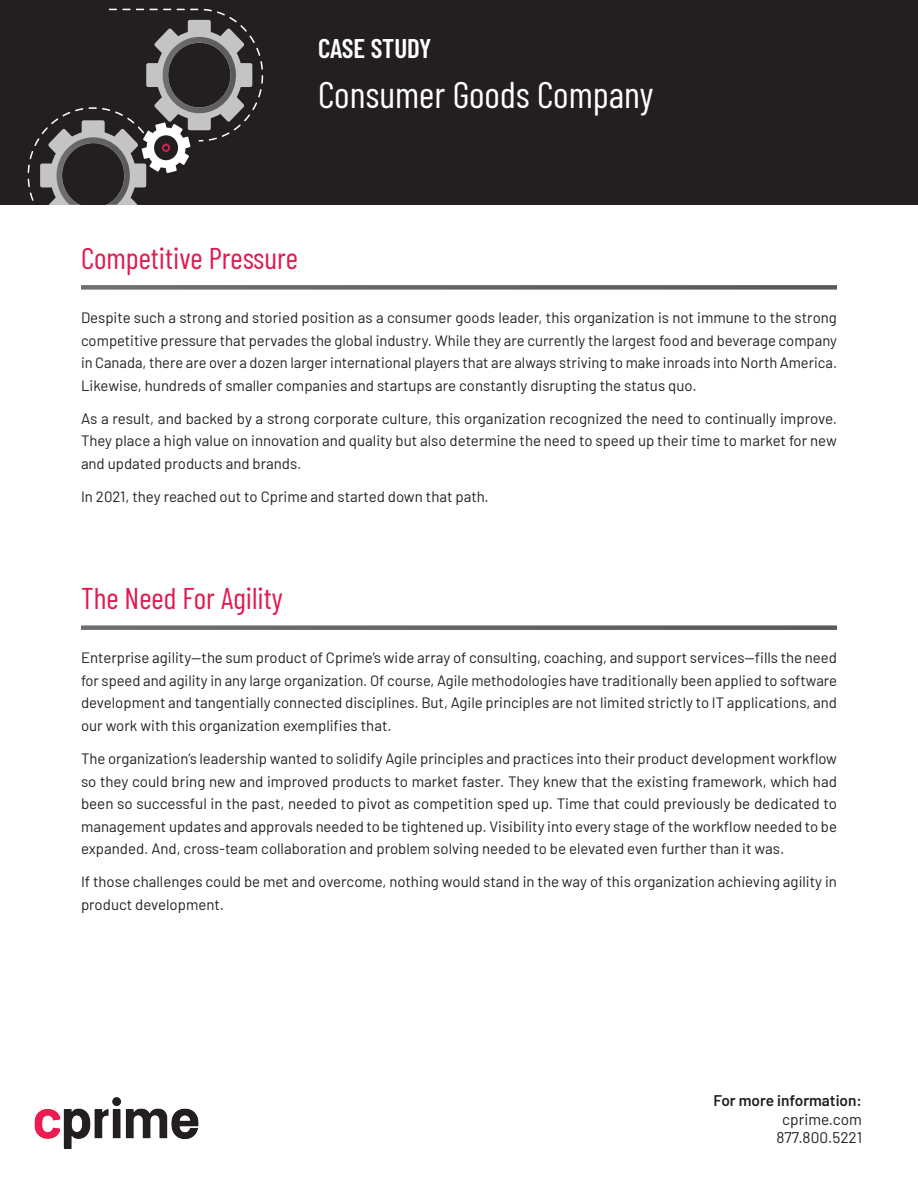
<style>
.page{position:relative;width:918px;height:1188px;background:#fff}
.page>*{position:absolute;margin:0;border:0;box-sizing:border-box;transform-origin:0 0}
.t1{font:37.2px "Barlow Condensed";color:#fff}
.t2{font:30px "Barlow Condensed";color:#df1a51}
.t3{font:600 27px "Barlow Condensed";letter-spacing:-.01em;color:#fff}
.t4{font:15.45px/18.5px "Barlow";color:#231f20;text-align:center}
.t5{font:600 15.45px "Barlow";color:#231f20}
.Body_Paragraph{font:15px/22.5px "Barlow";color:#231f20;text-align:justify}
</style>
<div class="page">
<div style="left:0;top:0;width:918px;height:205px;background:#231f20"></div>
<svg style="left:28px;top:9px;width:235px;height:196px"></svg>
<img style="left:34px;top:1097px;width:165px;height:52px">
<div style="left:81px;top:285px;width:756px;height:5px;background:#646466"></div>
<div style="left:81px;top:625px;width:756px;height:5px;background:#646466"></div>
<h3 class="t3" style="left:318px;top:29px;width:115px">CASE STUDY</h3>
<h1 class="t1" style="left:318px;top:68px;width:337px">Consumer Goods Company</h1>
<p class="t2" style="left:81px;top:237px;width:219px">Competitive Pressure</p>
<p class="Body_Paragraph" style="left:81px;top:305px;width:758px">Despite such a strong and storied position as a consumer goods leader, this organization is not immune to the strong competitive pressure that pervades the global industry. While they are currently the largest food and beverage company in Canada, there are over a dozen larger international players that are always striving to make inroads into North America.<br>Likewise, hundreds of smaller companies and startups are constantly disrupting the status quo.</p>
<p class="Body_Paragraph" style="left:81px;top:406px;width:758px">As a result, and backed by a strong corporate culture, this organization recognized the need to continually improve.<br>They place a high value on innovation and quality but also determine the need to speed up their time to market for new and updated products and brands.</p>
<p class="Body_Paragraph" style="left:81px;top:484px;width:409px">In 2021, they reached out to Cprime and started down that path.</p>
<p class="t2" style="left:81px;top:577px;width:203px">The Need For Agility</p>
<p class="Body_Paragraph" style="left:81px;top:646px;width:758px">Enterprise agility—the sum product of Cprime’s wide array of consulting, coaching, and support services—fills the need for speed and agility in any large organization. Of course, Agile methodologies have traditionally been applied to software development and tangentially connected disciplines. But, Agile principles are not limited strictly to IT applications, and our work with this organization exemplifies that.</p>
<p class="Body_Paragraph" style="left:81px;top:746px;width:758px">The organization’s leadership wanted to solidify Agile principles and practices into their product development workflow so they could bring new and improved products to market faster. They knew that the existing framework, which had been so successful in the past, needed to pivot as competition sped up. Time that could previously be dedicated to management updates and approvals needed to be tightened up. Visibility into every stage of the workflow needed to be expanded. And, cross-team collaboration and problem solving needed to be elevated even further than it was.</p>
<p class="Body_Paragraph" style="left:81px;top:870px;width:758px">If those challenges could be met and overcome, nothing would stand in the way of this organization achieving agility in product development.</p>
<p class="t5" style="left:713px;top:1089px;width:150px">For more information:</p>
<p class="t4" style="left:776px;top:1109px;width:87px">cprime.com<br>877.800.5221</p>
</div>
